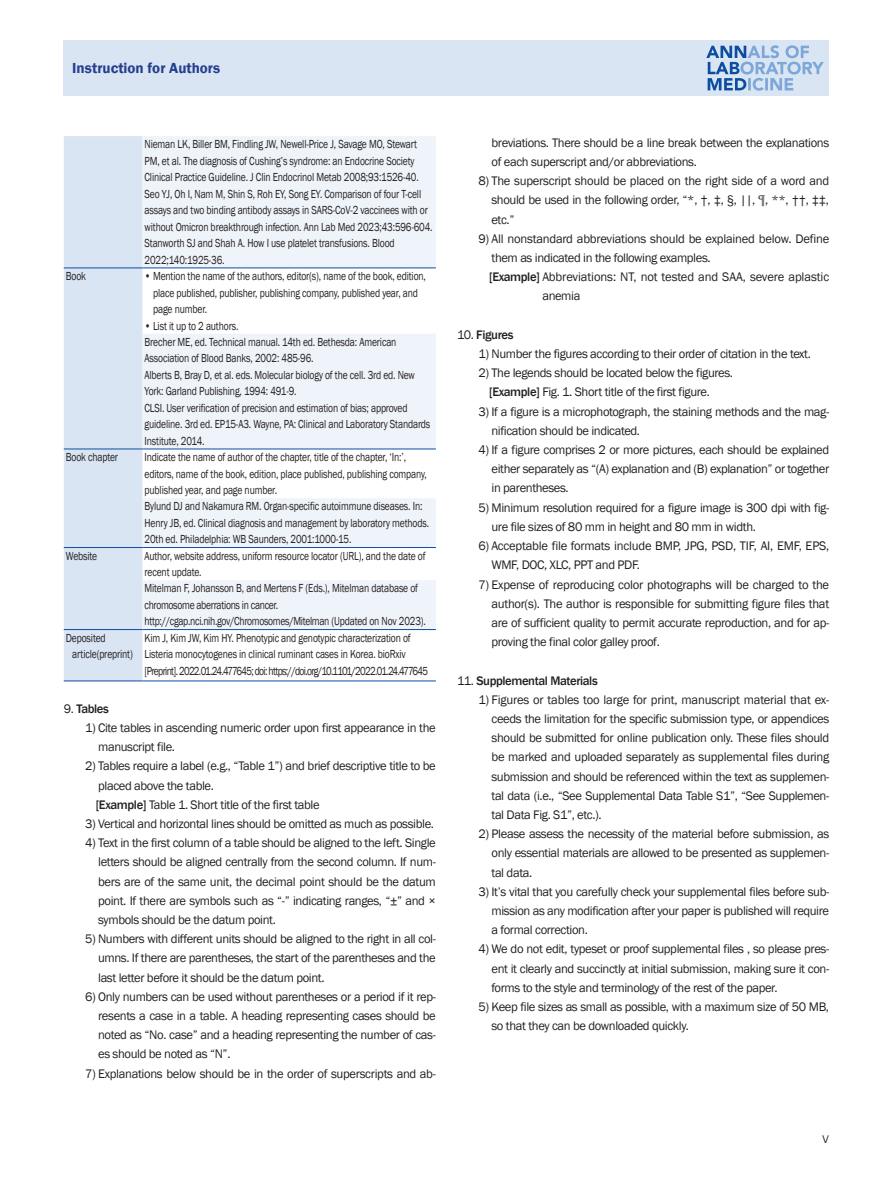
<style>
.page{position:relative;width:893px;height:1191px;background:#fff}
.page>*{position:absolute;margin:0;border:0;box-sizing:border-box;transform-origin:0 0}
.t1{font:600 15px "Franklin Gothic";color:#253f8e}
.t2{font:14.85px "Dotum";color:#231f20}
.t3{font:12.75px/19.2px "Franklin Gothic";letter-spacing:-.03em;color:#231f20;text-align:justify}
.t4{font:12.75px "Franklin Gothic";letter-spacing:-.01em;color:#231f20}
.t5{font:500 12.75px "Franklin Gothic";letter-spacing:-.03em;color:#231f20}
.t6{font:12px/16.5px "Franklin Gothic";letter-spacing:-.015em;color:#231f20;scale:.8 1}
.s1{font-weight:400}
.s2{font-weight:500}
</style>
<div class="page">
<div style="left:64px;top:40px;width:765px;height:56px;background:#dae5f4"></div>
<svg style="left:706px;top:45px;width:118px;height:46px"></svg>
<div style="left:64px;top:136px;width:78px;height:544px;background:#dae5f4"></div>
<svg style="left:142px;top:136px;width:294px;height:493px;fill:#eff4fa"></svg>
<hr style="left:64px;top:680px;width:78px;height:1px;background:#0d4da1">
<hr style="left:142px;top:680px;width:294px;height:1px;background:#0d4da1">
<hr style="left:64px;top:268px;width:78px;height:1px;background:#0d4da1">
<hr style="left:142px;top:268px;width:294px;height:1px;background:#0d4da1">
<hr style="left:64px;top:449px;width:78px;height:1px;background:#0d4da1">
<hr style="left:142px;top:449px;width:294px;height:1px;background:#0d4da1">
<hr style="left:64px;top:547px;width:78px;height:1px;background:#0d4da1">
<hr style="left:142px;top:547px;width:294px;height:1px;background:#0d4da1">
<hr style="left:64px;top:629px;width:78px;height:1px;background:#0d4da1">
<hr style="left:142px;top:629px;width:294px;height:1px;background:#0d4da1">
<p class="t1" style="left:72px;top:59px;width:150px">Instruction for Authors</p>
<p class="t6" style="left:145px;top:136px;width:361px">Nieman LK, Biller BM, Findling JW, Newell-Price J, Savage MO, Stewart PM, et al. The diagnosis of Cushing’s syndrome: an Endocrine Society Clinical Practice Guideline. J Clin Endocrinol Metab 2008;93:1526-40.<br>Seo YJ, Oh I, Nam M, Shin S, Roh EY, Song EY. Comparison of four T-cell assays and two binding antibody assays in SARS-CoV-2 vaccinees with or without Omicron breakthrough infection. Ann Lab Med 2023;43:596-604.<br>Stanworth SJ and Shah A. How I use platelet transfusions. Blood 2022;140:1925-36.</p>
<p class="t6" style="left:66px;top:268px;width:27px">Book</p>
<p class="t6" style="left:153px;top:268px;width:343px;text-indent:-9px">• Mention the name of the authors, editor(s), name of the book, edition, place published, publisher, publishing company, published year, and page number.</p>
<p class="t6" style="left:145px;top:317px;width:359px">• List it up to 2 authors.<br>Brecher ME, ed. Technical manual. 14th ed. Bethesda: American Association of Blood Banks, 2002: 485-96.<br>Alberts B, Bray D, et al. eds. Molecular biology of the cell. 3rd ed. New York: Garland Publishing, 1994: 491-9.<br>CLSI. User verification of precision and estimation of bias; approved guideline. 3rd ed. EP15-A3. Wayne, PA: Clinical and Laboratory Standards Institute, 2014.</p>
<p class="t6" style="left:66px;top:449px;width:67px">Book chapter</p>
<p class="t6" style="left:145px;top:449px;width:357px">Indicate the name of author of the chapter, title of the chapter, ‘In:’, editors, name of the book, edition, place published, publishing company, published year, and page number.<br>Bylund DJ and Nakamura RM. Organ-specific autoimmune diseases. In:<br>Henry JB, ed. Clinical diagnosis and management by laboratory methods.<br>20th ed. Philadelphia: WB Saunders, 2001:1000-15.</p>
<p class="t6" style="left:66px;top:547px;width:41px">Website</p>
<p class="t6" style="left:145px;top:547px;width:353px">Author, website address, uniform resource locator (URL), and the date of recent update.<br>Mitelman F, Johansson B, and Mertens F (Eds.), Mitelman database of chromosome aberrations in cancer. http://cgap.nci.nih.gov/Chromosomes/Mitelman (Updated on Nov 2023).</p>
<p class="t6" style="left:72px;top:629px;width:77px;text-indent:-6px">Deposited article(preprint)</p>
<p class="t6" style="left:145px;top:629px;width:356px">Kim J, Kim JW, Kim HY. Phenotypic and genotypic characterization of<br>Listeria monocytogenes in clinical ruminant cases in Korea. bioRxiv [Preprint]. 2022.01.24.477645; doi: https://doi.org/10.1101/2022.01.24.477645</p>
<p class="t5" style="left:64px;top:700px;width:47px"><span class="s1">9.</span> Tables</p>
<p class="t3" style="left:98px;top:718px;width:339px;text-indent:-13px">1) Cite tables in ascending numeric order upon first appearance in the manuscript file.</p>
<p class="t3" style="left:96px;top:756px;width:342px;text-align:left;text-indent:-11px">2) Tables require a label (e.g., “Table 1”) and brief descriptive title to be placed above the table.<br><span class="s2">[Example]</span> Table 1. Short title of the first table</p>
<p class="t3" style="left:85px;top:814px;width:350px">3) Vertical and horizontal lines should be omitted as much as possible.</p>
<p class="t3" style="left:98px;top:833px;width:339px;text-indent:-13px">4) Text in the first column of a table should be aligned to the left. Single letters should be aligned centrally from the second column. If num&shy;bers are of the same unit, the decimal point should be the datum point. If there are symbols such as “-” indicating ranges, “±” and × symbols should be the datum point.</p>
<p class="t3" style="left:98px;top:929px;width:339px;text-indent:-13px">5) Numbers with different units should be aligned to the right in all col&shy;umns. If there are parentheses, the start of the parentheses and the last letter before it should be the datum point.</p>
<p class="t3" style="left:98px;top:987px;width:339px;text-indent:-13px">6) Only numbers can be used without parentheses or a period if it rep&shy;resents a case in a table. A heading representing cases should be noted as “No. case” and a heading representing the number of cas&shy;es should be noted as “N”.</p>
<p class="t3" style="left:85px;top:1064px;width:352px">7) Explanations below should be in the order of superscripts and ab-</p>
<p class="t3" style="left:491px;top:133px;width:339px">breviations. There should be a line break between the explanations of each superscript and/or abbreviations.</p>
<p class="t3" style="left:491px;top:172px;width:339px;text-indent:-13px">8) The superscript should be placed on the right side of a word and should be used in the following order, “*, †, ‡, §, ||, ¶, **, ††, ‡‡, etc.”</p>
<p class="t3" style="left:478px;top:229px;width:352px">9) All nonstandard abbreviations should be explained below. Define</p>
<p class="t3" style="left:491px;top:248px;width:221px">them as indicated in the following examples.</p>
<p class="t4" style="left:489px;top:269px;width:342px"><span class="s2">[Example]</span> Abbreviations: NT, not tested and SAA, severe aplastic</p>
<p class="t3" style="left:542px;top:287px;width:40px">anemia</p>
<p class="t5" style="left:457px;top:327px;width:58px"><span class="s1">10.</span> Figures</p>
<p class="t3" style="left:478px;top:344px;width:334px">1) Number the figures according to their order of citation in the text.</p>
<p class="t3" style="left:489px;top:364px;width:246px;text-indent:-11px">2) The legends should be located below the figures. <span class="s2">[Example]</span> Fig. 1. Short title of the first figure.</p>
<p class="t3" style="left:491px;top:402px;width:339px;text-indent:-13px">3) If a figure is a microphotograph, the staining methods and the mag&shy;nification should be indicated.</p>
<p class="t3" style="left:491px;top:440px;width:339px;text-indent:-13px">4) If a figure comprises 2 or more pictures, each should be explained either separately as “(A) explanation and (B) explanation” or together in parentheses.</p>
<p class="t3" style="left:491px;top:498px;width:339px;text-indent:-13px">5) Minimum resolution required for a figure image is 300 dpi with fig&shy;ure file sizes of 80 mm in height and 80 mm in width.</p>
<p class="t3" style="left:491px;top:536px;width:339px;text-indent:-13px">6) Acceptable file formats include BMP, JPG, PSD, TIF, AI, EMF, EPS,<br>WMF, DOC, XLC, PPT and PDF.</p>
<p class="t3" style="left:491px;top:575px;width:339px;text-indent:-13px">7) Expense of reproducing color photographs will be charged to the author(s). The author is responsible for submitting figure files that are of sufficient quality to permit accurate reproduction, and for ap&shy;proving the final color galley proof.</p>
<p class="t5" style="left:457px;top:672px;width:142px"><span class="s1">11.</span> Supplemental Materials</p>
<p class="t3" style="left:491px;top:690px;width:339px;text-indent:-13px">1) Figures or tables too large for print, manuscript material that ex&shy;ceeds the limitation for the specific submission type, or appendices should be submitted for online publication only. These files should be marked and uploaded separately as supplemental files during submission and should be referenced within the text as supplemen&shy;tal data (i.e., “See Supplemental Data Table S1”, “See Supplemen&shy;tal Data Fig. S1”, etc.).</p>
<p class="t3" style="left:491px;top:824px;width:339px;text-indent:-13px">2) Please assess the necessity of the material before submission, as only essential materials are allowed to be presented as supplemen&shy;tal data.</p>
<p class="t3" style="left:491px;top:882px;width:339px;text-indent:-13px">3) It’s vital that you carefully check your supplemental files before sub&shy;mission as any modification after your paper is published will require a formal correction.</p>
<p class="t3" style="left:491px;top:940px;width:339px;text-indent:-13px">4) We do not edit, typeset or proof supplemental files , so please pres&shy;ent it clearly and succinctly at initial submission, making sure it con&shy;forms to the style and terminology of the rest of the paper.</p>
<p class="t3" style="left:491px;top:997px;width:339px;text-indent:-13px">5) Keep file sizes as small as possible, with a maximum size of 50 MB, so that they can be downloaded quickly.</p>
<p class="t2" style="left:822px;top:1130px;width:9px">v</p>
</div>
